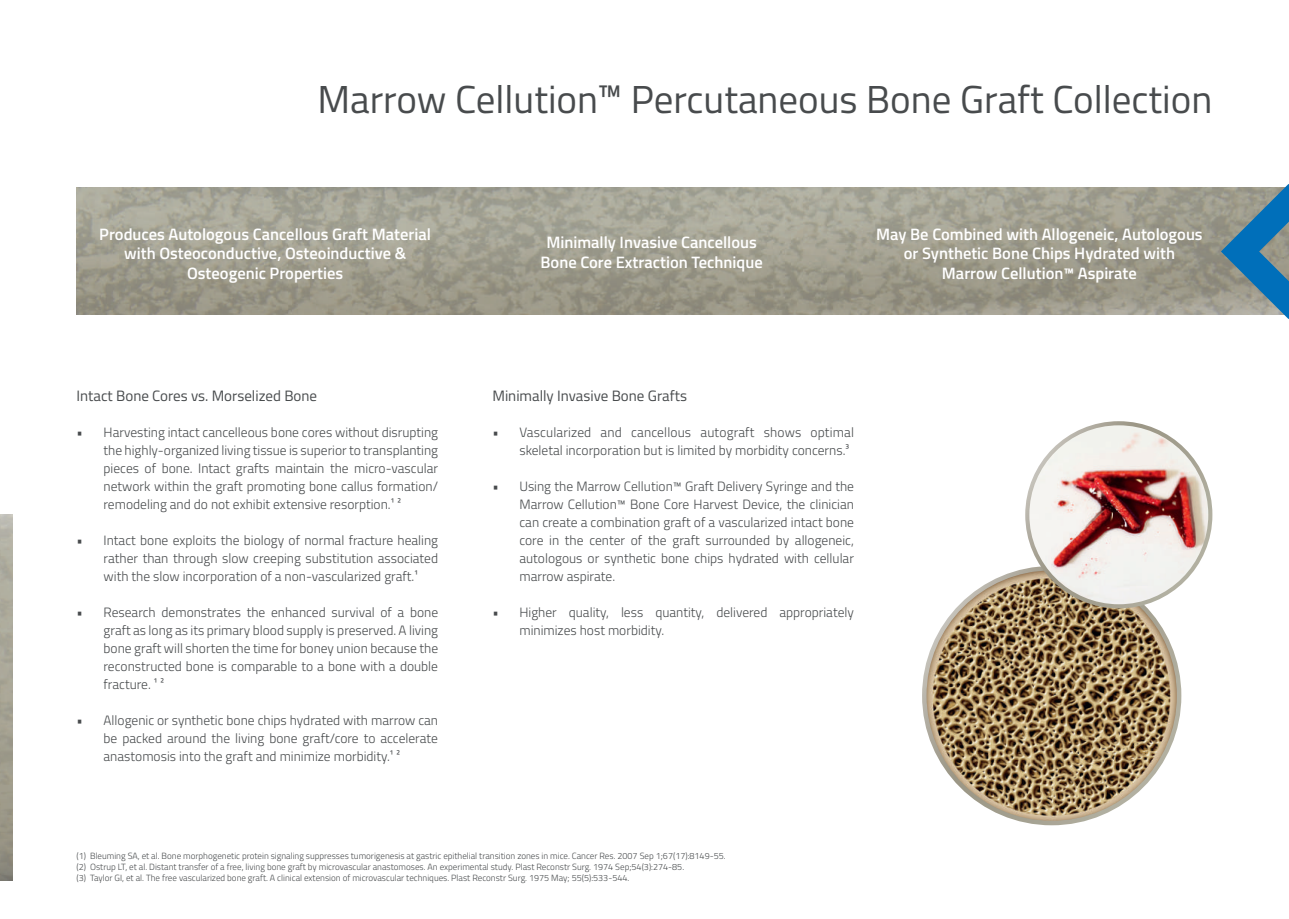
<style>
.page{position:relative;width:1289px;height:919px;background:#fff}
.page>*{position:absolute;margin:0;border:0;box-sizing:border-box;transform-origin:0 0}
.t1{font:39px "Titillium";color:#484b4d}
.t2{font:600 16.5px/19.8px "Titillium";color:#fff;text-align:center}
.t3{font:15px "Titillium";color:#484b4d}
.t4{font:300 13.5px/18px "Titillium";color:#484b4d;text-align:justify}
.t5{font:300 9px/10.8px "Titillium";color:#484b4d}
</style>
<div class="page">
<img style="left:924px;top:568px;width:255px;height:255px;border-radius:127px">
<img style="left:1027px;top:423px;width:183px;height:183px;border-radius:91px">
<div style="left:1025px;top:421px;width:187px;height:187px;border:4px solid #fff;border-radius:50%"></div>
<img style="left:77px;top:187px;width:1033px;height:128px">
<svg style="left:318px;top:187px;width:179px;height:102px;background:#a2a092"></svg>
<svg style="left:631px;top:187px;width:228px;height:102px;background:#a4a393"></svg>
<svg style="left:866px;top:187px;width:86px;height:102px;background:#a2a090"></svg>
<svg style="left:959px;top:187px;width:135px;height:30px;background:#a5a394"></svg>
<svg style="left:1110px;top:184px;width:178px;height:135px;background:#8a9897"></svg>
<h1 class="t1" style="left:317px;top:70px;width:896px">Marrow Cellution™ Percutaneous Bone Graft Collection</h1>
<p class="t2" style="left:99px;top:223px;width:333px">Produces Autologous Cancellous Graft Material with Osteoconductive, Osteoinductive &amp;<br>Osteogenic Properties</p>
<p class="t2" style="left:540px;top:232px;width:224px">Minimally Invasive Cancellous<br>Bone Core Extraction Technique</p>
<p class="t2" style="left:876px;top:223px;width:328px">May Be Combined with Allogeneic, Autologous or Synthetic Bone Chips Hydrated with<br>Marrow Cellution™ Aspirate</p>
<p class="t3" style="left:77px;top:384px;width:242px">Intact Bone Cores vs. Morselized Bone</p>
<p class="t4" style="left:104px;top:422px;width:336px;text-indent:-27px">• Harvesting intact cancelleous bone cores without disrupting the highly-organized living tissue is superior to transplanting pieces of bone. Intact grafts maintain the micro-vascular network within the graft promoting bone callus formation/ remodeling and do not exhibit extensive resorption.¹ ²</p>
<p class="t4" style="left:104px;top:530px;width:336px;text-indent:-27px">• Intact bone exploits the biology of normal fracture healing rather than through slow creeping substitution associated with the slow incorporation of a non-vascularized graft.¹</p>
<p class="t4" style="left:104px;top:602px;width:336px;text-indent:-27px">• Research demonstrates the enhanced survival of a bone graft as long as its primary blood supply is preserved. A living bone graft will shorten the time for boney union because the reconstructed bone is comparable to a bone with a double fracture. ¹ ²</p>
<p class="t4" style="left:104px;top:710px;width:336px;text-indent:-27px">• Allogenic or synthetic bone chips hydrated with marrow can be packed around the living bone graft/core to accelerate anastomosis into the graft and minimize morbidity.¹ ²</p>
<p class="t3" style="left:492px;top:384px;width:196px">Minimally Invasive Bone Grafts</p>
<p class="t4" style="left:519px;top:422px;width:336px;text-indent:-27px">• Vascularized and cancellous autograft shows optimal skeletal incorporation but is limited by morbidity concerns.³</p>
<p class="t4" style="left:519px;top:476px;width:336px;text-indent:-27px">• Using the Marrow Cellution™ Graft Delivery Syringe and the Marrow Cellution™ Bone Core Harvest Device, the clinician can create a combination graft of a vascularized intact bone core in the center of the graft surrounded by allogeneic, autologous or synthetic bone chips hydrated with cellular marrow aspirate.</p>
<p class="t4" style="left:519px;top:602px;width:336px;text-indent:-27px">• Higher quality, less quantity, delivered appropriately minimizes host morbidity.</p>
<p class="t5" style="left:77px;top:850px;width:650px">(1) Bleuming SA, et al. Bone morphogenetic protein signaling suppresses tumorigenesis at gastric epithelial transition zones in mice. Cancer Res. 2007 Sep 1;67(17):8149-55. (2) Ostrup LT, et al. Distant transfer of a free, living bone graft by microvascular anastomoses. An experimental study. Plast Reconstr Surg. 1974 Sep;54(3):274-85.<br>(3) Taylor GI, et al. The free vascularized bone graft. A clinical extension of microvascular techniques. Plast Reconstr Surg. 1975 May; 55(5):533-544.</p>
</div>
